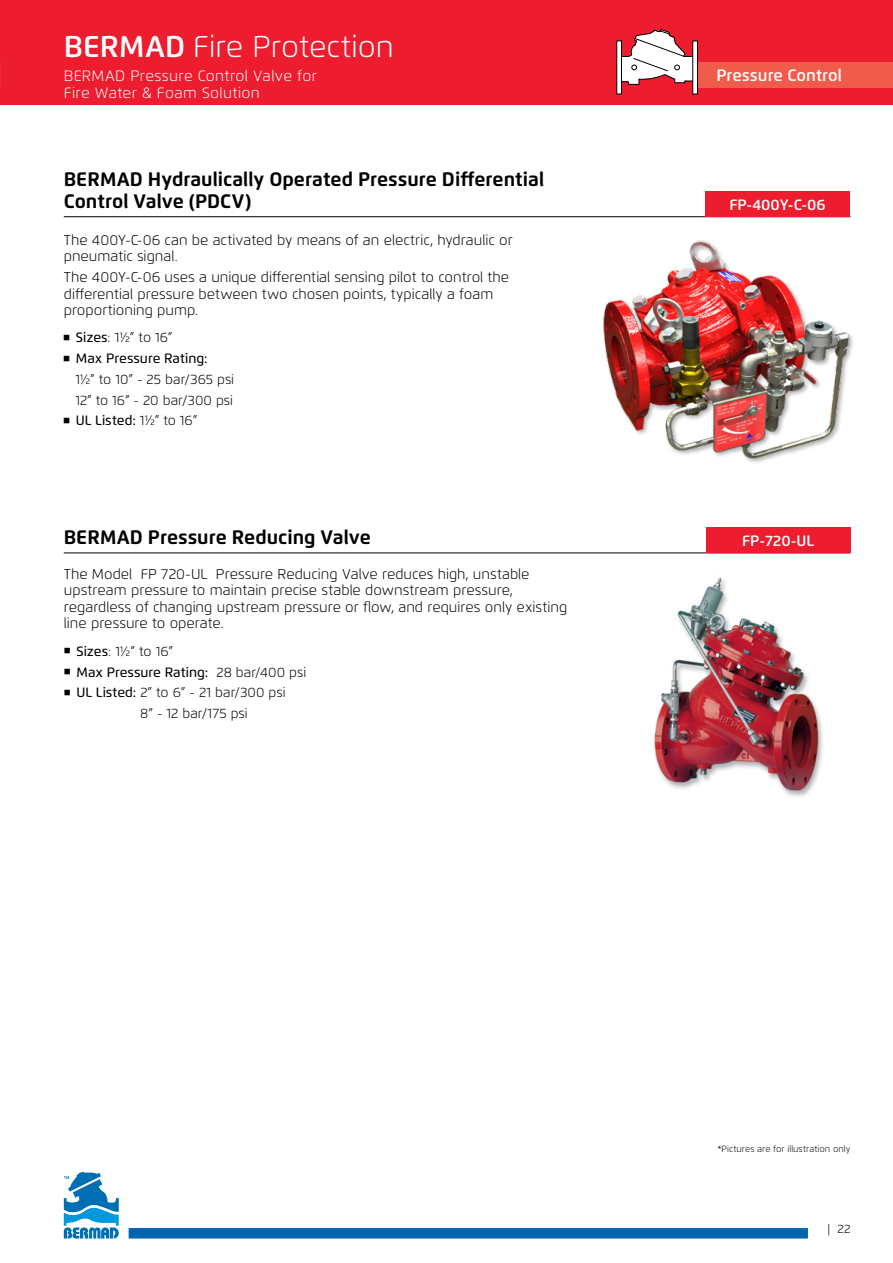
<style>
.page{position:relative;width:893px;height:1263px;background:#fff}
.page>*{position:absolute;margin:0;border:0;box-sizing:border-box;transform-origin:0 0}
.t1{font:300 30px "Flexo";color:#fff}
.model_kot{font:700 19.5px/22.5px "Flexo";color:#000}
._2_series{font:600 16.5px "Flexo";color:#fff}
.New_white_hed{font:300 15px "Flexo";letter-spacing:.02em;color:#fff}
.model_square{font:600 15px "Flexo";color:#fff}
.Paragraph_Style_1{font:300 14.25px/16.5px "Flexo";color:#000}
.quadro_black_bul{font:300 13.5px "Flexo";color:#000}
.t2{font:500 13.5px "Flexo";color:#000}
.t3{font:300 12px "Flexo";color:#000}
.t4{font:300 9px "Flexo";color:#000}
.s1{font-weight:600}
.s2{font-weight:500}
.s3{font-weight:300}
</style>
<div class="page">
<div style="left:0;top:0;width:893px;height:105px;background:#ed1c2e"></div>
<svg style="left:64px;top:1172px;width:55px;height:66px"></svg>
<div style="left:129px;top:1228px;width:679px;height:10px;background:#0165ad"></div>
<div style="left:696px;top:62px;width:197px;height:25px;background:#f15b4a"></div>
<svg style="left:616px;top:29px;width:82px;height:66px"></svg>
<img style="left:654px;top:577px;width:169px;height:220px">
<hr style="left:64px;top:553px;width:786px;height:1px;background:#000">
<div style="left:706px;top:527px;width:144px;height:26px;background:#ed1c2e"></div>
<hr style="left:64px;top:216px;width:786px;height:1px;background:#000">
<img style="left:603px;top:240px;width:246px;height:221px">
<div style="left:705px;top:191px;width:145px;height:26px;background:#ed1c2e"></div>
<h1 class="t1" style="left:64px;top:29px;width:332px"><span class="s1">BERMAD</span> Fire Protection</h1>
<p class="New_white_hed" style="left:64px;top:67px;width:255px">BERMAD Pressure Control Valve for</p>
<p class="_2_series" style="left:716px;top:65px;width:127px">Pressure Control</p>
<p class="New_white_hed" style="left:64px;top:84px;width:198px">Fire Water &amp; Foam Solution</p>
<p class="model_kot" style="left:64px;top:167px;width:482px">BERMAD Hydraulically Operated Pressure Differential<br>Control Valve (PDCV)</p>
<p class="Paragraph_Style_1" style="left:64px;top:232px;width:450px">The 400Y-C-06 can be activated by means of an electric, hydraulic or pneumatic signal.</p>
<p class="Paragraph_Style_1" style="left:64px;top:269px;width:447px">The 400Y-C-06 uses a unique differential sensing pilot to control the differential pressure between two chosen points, typically a foam proportioning pump.</p>
<p class="quadro_black_bul" style="left:76px;top:330px;width:98px"><span class="s2">Sizes</span>: 1½” to 16”</p>
<p class="t2" style="left:76px;top:350px;width:133px">Max Pressure Rating:</p>
<p class="quadro_black_bul" style="left:75px;top:371px;width:160px">1½” to 10” - 25 bar/365 psi</p>
<p class="quadro_black_bul" style="left:75px;top:392px;width:159px">12” to 16” - 20 bar/300 psi</p>
<p class="t2" style="left:76px;top:412px;width:123px">UL Listed: <span class="s3">1½” to 16”</span></p>
<p class="model_square" style="left:729px;top:195px;width:98px">FP-400Y-C-06</p>
<p class="model_kot" style="left:64px;top:526px;width:309px">BERMAD Pressure Reducing Valve</p>
<p class="model_square" style="left:742px;top:532px;width:73px">FP-720-UL</p>
<p class="Paragraph_Style_1" style="left:64px;top:566px;width:505px">The Model FP 720-UL Pressure Reducing Valve reduces high, unstable upstream pressure to maintain precise stable downstream pressure, regardless of changing upstream pressure or flow, and requires only existing line pressure to operate.</p>
<p class="quadro_black_bul" style="left:77px;top:643px;width:98px"><span class="s2">Sizes</span>: 1½” to 16”</p>
<p class="t2" style="left:77px;top:664px;width:231px">Max Pressure Rating: <span class="s3">28 bar/400 psi</span></p>
<p class="quadro_black_bul" style="left:77px;top:685px;width:211px"><span class="s2">UL Listed:</span> 2” to 6” - 21 bar/300 psi</p>
<p class="quadro_black_bul" style="left:140px;top:705px;width:109px">8” - 12 bar/175 psi</p>
<p class="t4" style="left:717px;top:1144px;width:135px">*Pictures are for illustration only</p>
<p class="t3" style="left:827px;top:1221px;width:24px">| 22</p>
</div>
